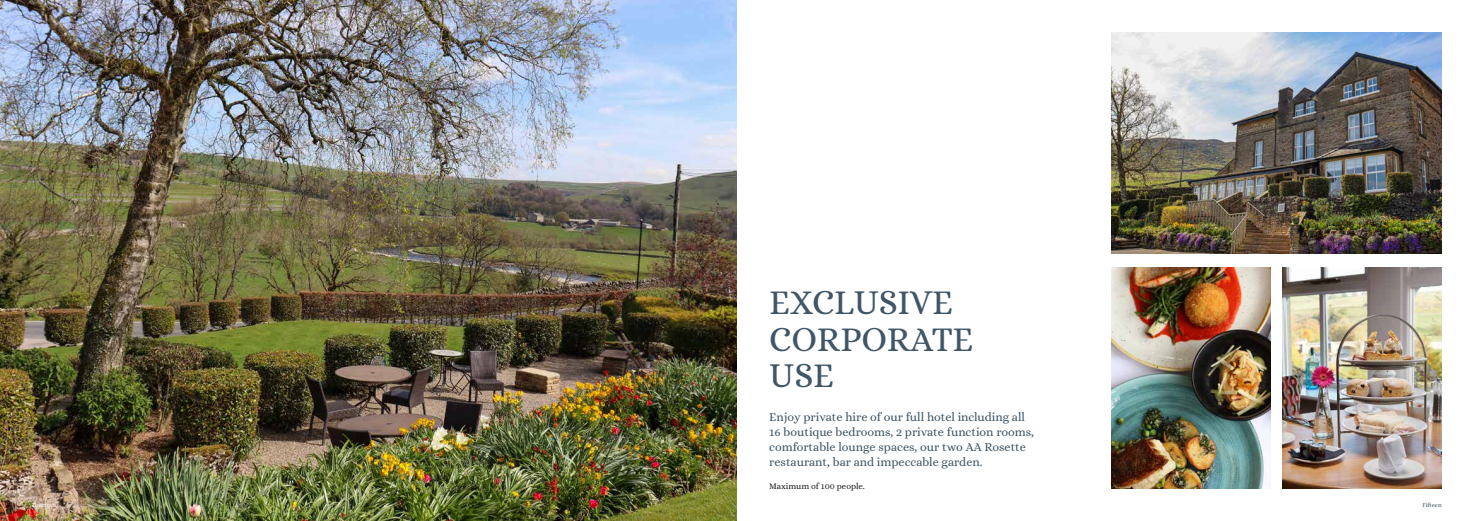
<style>
.page{position:relative;width:1474px;height:521px;background:#fff}
.page>*{position:absolute;margin:0;border:0;box-sizing:border-box;transform-origin:0 0}
.t1{font:35px/36.8px "Alice";letter-spacing:-.01em;color:#3f5667}
.t2{font:12.25px/14.9px "Alice";color:#3f5667}
.t3{font:8.75px "Alice";letter-spacing:-.005em;color:#202020}
.t4{font:6.12px "Alice";color:#fff}
.t5{font:6.12px "Alice";color:#3f5667}
</style>
<div class="page">
<img style="left:0;top:0;width:737px;height:521px">
<img style="left:1111px;top:267px;width:159px;height:222px">
<img style="left:1282px;top:267px;width:159px;height:222px">
<img style="left:1111px;top:32px;width:330px;height:222px">
<h1 class="t1" style="left:769px;top:286px;width:205px">EXCLUSIVE<br>CORPORATE<br>USE</h1>
<p class="t2" style="left:769px;top:410px;width:266px">Enjoy private hire of our full hotel including all 16 boutique bedrooms, 2 private function rooms, comfortable lounge spaces, our two AA Rosette restaurant, bar and impeccable garden.</p>
<p class="t3" style="left:769px;top:481px;width:97px">Maximum of 100 people.</p>
<p class="t4" style="left:32px;top:502px;width:26px">Fourteen</p>
<p class="t5" style="left:1422px;top:502px;width:21px">Fifteen</p>
</div>
